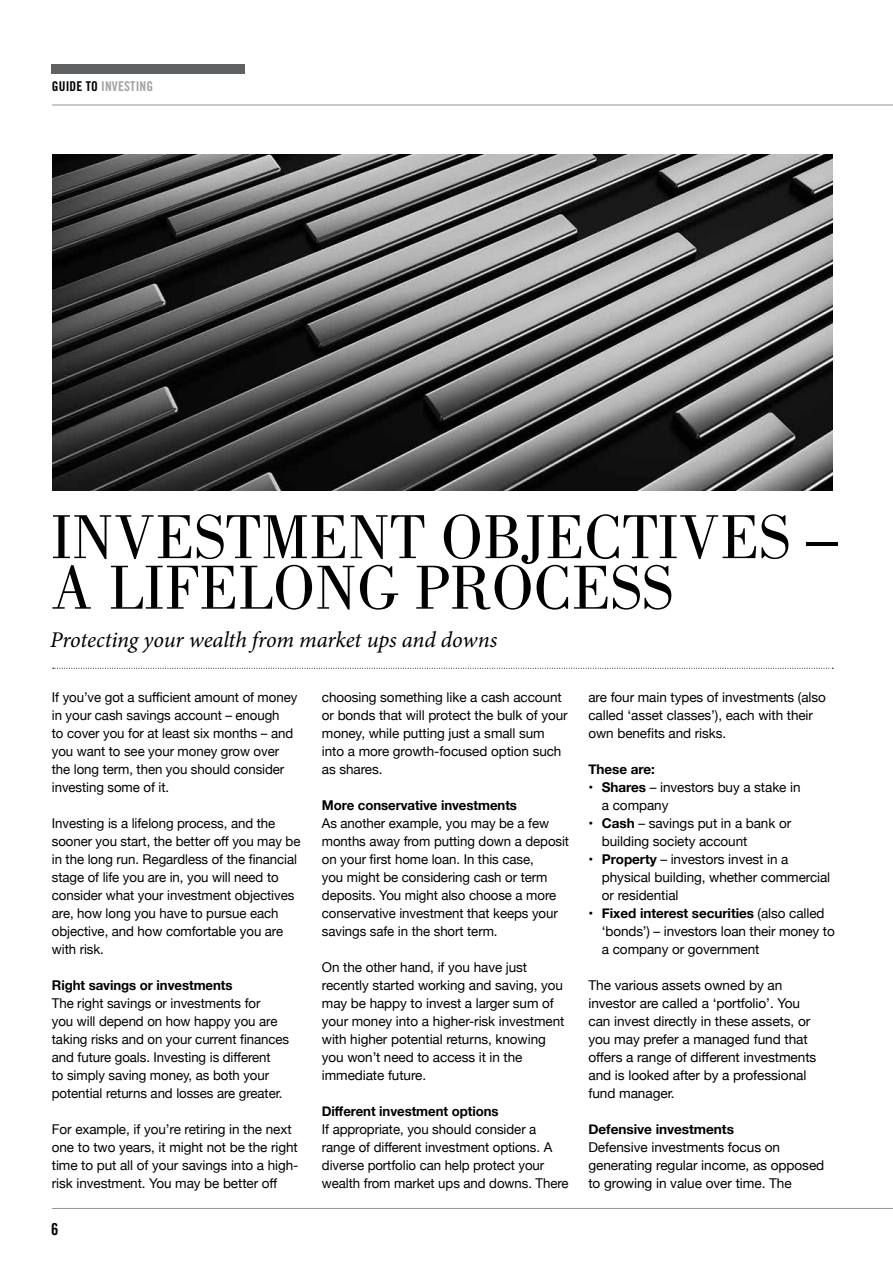
<style>
.page{position:relative;width:893px;height:1263px;background:#fff}
.page>*{position:absolute;margin:0;border:0;box-sizing:border-box;transform-origin:0 0}
.t1{font:64.2px/50.6px "Bodoni";color:#000}
.t2{font:italic 22.5px "Minion Pro";letter-spacing:-.01em;color:#000}
.t3{font:16.5px "Trade Gothic Bold Cond Twenty";color:#000}
.t4{font:13.5px/18px "Helvetica Neue";letter-spacing:-.005em;color:#000}
.t5{font:700 13.5px "Helvetica Neue";letter-spacing:-.005em;color:#000}
.t6{font:13.5px "Trade Gothic Bold Cond Twenty";letter-spacing:.01em;color:#a1a3a5}
.s1{color:#000}
.s2{font-weight:700}
</style>
<div class="page">
<hr style="left:52px;top:1208px;width:841px;height:1px;background:#939598">
<hr style="left:52px;top:105px;width:841px;height:1px;background:#939598">
<div style="left:51px;top:65px;width:193px;height:9px;background:#5f6062"></div>
<svg style="left:53px;top:668px;width:780px;height:1px"></svg>
<img style="left:52px;top:154px;width:781px;height:336px">
<p class="t6" style="left:52px;top:78px;width:103px"><span class="s1">GUIDE TO</span> INVESTING</p>
<h1 class="t1" style="left:51px;top:512px;width:788px">INVESTMENT OBJECTIVES –<br>A LIFELONG PROCESS</h1>
<h2 class="t2" style="left:50px;top:624px;width:449px">Protecting your wealth from market ups and downs</h2>
<p class="t4" style="left:52px;top:688px;width:247px">If you’ve got a sufficient amount of money in your cash savings account – enough<br>to cover you for at least six months – and you want to see your money grow over the long term, then you should consider investing some of it.</p>
<p class="t4" style="left:52px;top:814px;width:250px">Investing is a lifelong process, and the sooner you start, the better off you may be in the long run. Regardless of the financial stage of life you are in, you will need to consider what your investment objectives are, how long you have to pursue each objective, and how comfortable you are with risk.</p>
<p class="t5" style="left:52px;top:977px;width:182px">Right savings or investments</p>
<p class="t4" style="left:52px;top:994px;width:239px">The right savings or investments for<br>you will depend on how happy you are taking risks and on your current finances and future goals. Investing is different<br>to simply saving money, as both your potential returns and losses are greater.</p>
<p class="t4" style="left:52px;top:1120px;width:248px">For example, if you’re retiring in the next one to two years, it might not be the right time to put all of your savings into a high&shy;risk investment. You may be better off</p>
<p class="t4" style="left:588px;top:688px;width:239px">are four main types of investments (also called ‘asset classes’), each with their own benefits and risks.</p>
<p class="t5" style="left:588px;top:761px;width:68px">These are:</p>
<p class="t4" style="left:602px;top:778px;width:200px;text-indent:-14px">• <span class="s2">Shares</span> – investors buy a stake in a company</p>
<p class="t4" style="left:602px;top:814px;width:191px;text-indent:-14px">• <span class="s2">Cash</span> – savings put in a bank or building society account</p>
<p class="t4" style="left:602px;top:850px;width:230px;text-indent:-14px">• <span class="s2">Property</span> – investors invest in a physical building, whether commercial or residential</p>
<p class="t4" style="left:602px;top:904px;width:234px;text-indent:-14px">• <span class="s2">Fixed interest securities</span> (also called ‘bonds’) – investors loan their money to a company or government</p>
<p class="t4" style="left:588px;top:976px;width:229px">The various assets owned by an investor are called a ‘portfolio’. You can invest directly in these assets, or you may prefer a managed fund that offers a range of different investments and is looked after by a professional fund manager.</p>
<p class="t5" style="left:588px;top:1121px;width:147px">Defensive investments</p>
<p class="t4" style="left:588px;top:1138px;width:237px">Defensive investments focus on generating regular income, as opposed to growing in value over time. The</p>
<p class="t4" style="left:322px;top:688px;width:247px">choosing something like a cash account or bonds that will protect the bulk of your money, while putting just a small sum into a more growth-focused option such as shares.</p>
<p class="t5" style="left:322px;top:797px;width:197px">More conservative investments</p>
<p class="t4" style="left:322px;top:814px;width:249px">As another example, you may be a few months away from putting down a deposit on your first home loan. In this case,<br>you might be considering cash or term deposits. You might also choose a more conservative investment that keeps your savings safe in the short term.</p>
<p class="t4" style="left:322px;top:958px;width:244px">On the other hand, if you have just recently started working and saving, you may be happy to invest a larger sum of your money into a higher-risk investment with higher potential returns, knowing you won’t need to access it in the immediate future.</p>
<p class="t5" style="left:322px;top:1103px;width:178px">Different investment options</p>
<p class="t4" style="left:322px;top:1120px;width:248px">If appropriate, you should consider a range of different investment options. A diverse portfolio can help protect your wealth from market ups and downs. There</p>
<p class="t3" style="left:51px;top:1219px;width:9px">6</p>
</div>
